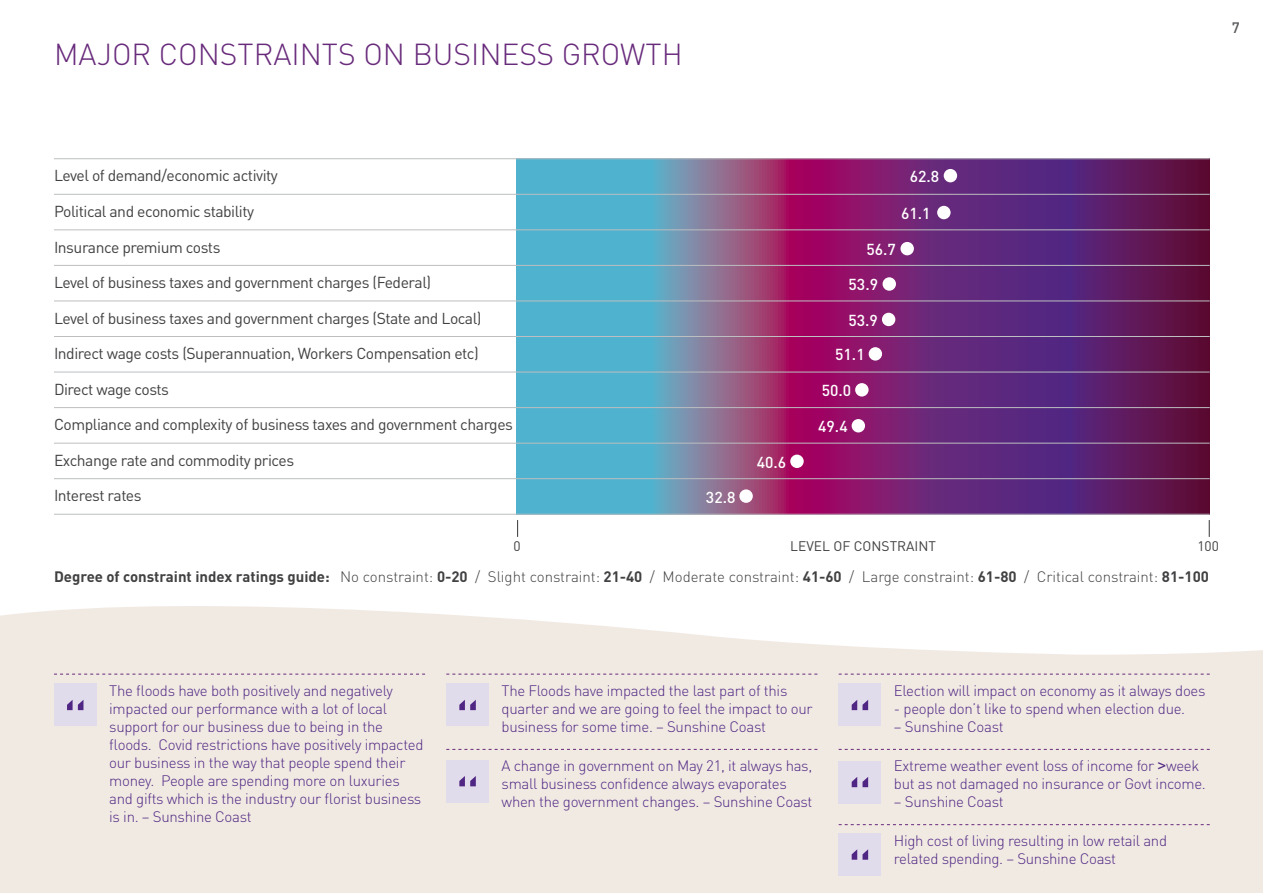
<style>
.page{position:relative;width:1263px;height:893px;background:#fff}
.page>*{position:absolute;margin:0;border:0;box-sizing:border-box;transform-origin:0 0}
.t1{font:300 30px "DIN";color:#682a7b}
.t2{font:15.75px "DIN";letter-spacing:-.03em;color:#414042}
.t3{font:500 15.75px "DIN";color:#fff}
.t4{font:300 15px/18px "DIN";letter-spacing:-.02em;color:#4f2683}
.t5{font:300 15px "DIN";color:#414042}
.t6{font:500 15px "DIN";color:#58595b}
.t7{font:13.8px "DIN";color:#414042}
.s1{font-weight:700}
.s2{font-family:"Arial";font-weight:400}
</style>
<div class="page">
<div style="left:0;top:691px;width:1263px;height:202px;background:#f1eae3"></div>
<svg style="left:0;top:606px;width:1263px;height:98px;fill:#f1eae3"></svg>
<svg style="left:54px;top:674px;width:371px;height:1px"></svg>
<svg style="left:446px;top:674px;width:371px;height:1px"></svg>
<svg style="left:446px;top:749px;width:371px;height:1px"></svg>
<svg style="left:839px;top:674px;width:371px;height:1px"></svg>
<svg style="left:839px;top:749px;width:371px;height:1px"></svg>
<svg style="left:839px;top:824px;width:371px;height:1px"></svg>
<div style="left:54px;top:684px;width:43px;height:42px;background:#e1dcec"></div>
<svg style="left:67px;top:700px;width:16px;height:10px"></svg>
<div style="left:446px;top:684px;width:43px;height:42px;background:#e1dcec"></div>
<svg style="left:459px;top:700px;width:17px;height:10px"></svg>
<div style="left:446px;top:760px;width:43px;height:42px;background:#e1dcec"></div>
<svg style="left:459px;top:776px;width:17px;height:10px"></svg>
<div style="left:839px;top:684px;width:42px;height:42px;background:#e1dcec"></div>
<svg style="left:852px;top:700px;width:16px;height:10px"></svg>
<div style="left:839px;top:761px;width:42px;height:42px;background:#e1dcec"></div>
<svg style="left:852px;top:777px;width:16px;height:10px"></svg>
<div style="left:839px;top:833px;width:42px;height:43px;background:#e1dcec"></div>
<svg style="left:852px;top:849px;width:16px;height:11px"></svg>
<svg style="left:517px;top:159px;width:693px;height:355px;background:#6d4a86"></svg>
<hr style="left:54px;top:158px;width:1156px;height:1px;background:#bcbec0">
<hr style="left:54px;top:194px;width:1156px;height:1px;background:#bcbec0">
<hr style="left:54px;top:229px;width:1156px;height:1px;background:#bcbec0">
<hr style="left:54px;top:265px;width:1156px;height:1px;background:#bcbec0">
<hr style="left:54px;top:301px;width:1156px;height:1px;background:#bcbec0">
<hr style="left:54px;top:336px;width:1156px;height:1px;background:#bcbec0">
<hr style="left:54px;top:372px;width:1156px;height:1px;background:#bcbec0">
<hr style="left:54px;top:407px;width:1156px;height:1px;background:#bcbec0">
<hr style="left:54px;top:443px;width:1156px;height:1px;background:#bcbec0">
<hr style="left:54px;top:478px;width:1156px;height:1px;background:#bcbec0">
<hr style="left:54px;top:514px;width:1156px;height:1px;background:#bcbec0">
<svg style="left:517px;top:520px;width:1px;height:17px"></svg>
<svg style="left:1209px;top:520px;width:1px;height:17px"></svg>
<div style="left:944px;top:169px;width:13px;height:13px;background:#fff;border-radius:50%"></div>
<div style="left:937px;top:206px;width:13px;height:13px;background:#fff;border-radius:50%"></div>
<div style="left:900px;top:242px;width:14px;height:13px;background:#fff;border-radius:50%"></div>
<div style="left:882px;top:277px;width:14px;height:14px;background:#fff;border-radius:50%"></div>
<div style="left:869px;top:347px;width:13px;height:14px;background:#fff;border-radius:50%"></div>
<div style="left:852px;top:419px;width:13px;height:13px;background:#fff;border-radius:50%"></div>
<div style="left:790px;top:455px;width:14px;height:13px;background:#fff;border-radius:50%"></div>
<div style="left:855px;top:383px;width:13px;height:14px;background:#fff;border-radius:50%"></div>
<div style="left:882px;top:313px;width:13px;height:13px;background:#fff;border-radius:50%"></div>
<div style="left:739px;top:489px;width:14px;height:14px;background:#fff;border-radius:50%"></div>
<h1 class="t1" style="left:54px;top:36px;width:630px">MAJOR CONSTRAINTS ON BUSINESS GROWTH</h1>
<p class="t6" style="left:1232px;top:18px;width:9px">7</p>
<p class="t2" style="left:54px;top:166px;width:225px">Level of demand/economic activity</p>
<p class="t2" style="left:54px;top:201px;width:202px">Political and economic stability</p>
<p class="t2" style="left:54px;top:237px;width:168px">Insurance premium costs</p>
<p class="t2" style="left:54px;top:273px;width:379px">Level of business taxes and government charges (Federal)</p>
<p class="t2" style="left:54px;top:308px;width:429px">Level of business taxes and government charges (State and Local)</p>
<p class="t2" style="left:54px;top:344px;width:426px">Indirect wage costs (Superannuation, Workers Compensation etc)</p>
<p class="t2" style="left:54px;top:379px;width:117px">Direct wage costs</p>
<p class="t2" style="left:54px;top:415px;width:460px">Compliance and complexity of business taxes and government charges</p>
<p class="t2" style="left:54px;top:450px;width:242px">Exchange rate and commodity prices</p>
<p class="t2" style="left:54px;top:486px;width:89px">Interest rates</p>
<p class="t3" style="left:706px;top:487px;width:31px">32.8</p>
<p class="t3" style="left:757px;top:452px;width:31px">40.6</p>
<p class="t3" style="left:910px;top:166px;width:31px">62.8</p>
<p class="t3" style="left:901px;top:203px;width:31px">61.1</p>
<p class="t3" style="left:866px;top:239px;width:31px">56.7</p>
<p class="t3" style="left:848px;top:274px;width:31px">53.9</p>
<p class="t3" style="left:848px;top:310px;width:31px">53.9</p>
<p class="t3" style="left:835px;top:345px;width:31px">51.1</p>
<p class="t3" style="left:822px;top:381px;width:31px">50.0</p>
<p class="t3" style="left:818px;top:416px;width:31px">49.4</p>
<p class="t7" style="left:513px;top:538px;width:9px">0</p>
<p class="t7" style="left:790px;top:538px;width:147px">LEVEL OF CONSTRAINT</p>
<p class="t7" style="left:1197px;top:538px;width:23px">100</p>
<p class="t5" style="left:54px;top:567px;width:1156px"><span class="s1">Degree of constraint index ratings guide:</span> No constraint: <span class="s1">0-20</span> / Slight constraint: <span class="s1">21-40</span> / Moderate constraint: <span class="s1">41-60</span> / Large constraint: <span class="s1">61-80</span> / Critical constraint: <span class="s1">81-100</span></p>
<p class="t4" style="left:109px;top:681px;width:316px">The floods have both positively and negatively impacted our performance with a lot of local support for our business due to being in the floods. Covid restrictions have positively impacted our business in the way that people spend their money. People are spending more on luxuries and gifts which is the industry our florist business is in. – Sunshine Coast</p>
<p class="t4" style="left:502px;top:681px;width:313px">The Floods have impacted the last part of this quarter and we are going to feel the impact to our business for some time. – Sunshine Coast</p>
<p class="t4" style="left:502px;top:756px;width:312px">A change in government on May 21, it always has, small business confidence always evaporates when the government changes. – Sunshine Coast</p>
<p class="t4" style="left:894px;top:681px;width:313px">Election will impact on economy as it always does</p>
<p class="t4" style="left:894px;top:699px;width:293px">- people don’t like to spend when election due.</p>
<p class="t4" style="left:894px;top:717px;width:111px">– Sunshine Coast</p>
<p class="t4" style="left:894px;top:756px;width:313px">Extreme weather event loss of income for <span class="s2">&gt;</span>week but as not damaged no insurance or Govt income.</p>
<p class="t4" style="left:894px;top:792px;width:111px">– Sunshine Coast</p>
<p class="t4" style="left:894px;top:832px;width:275px">High cost of living resulting in low retail and related spending. – Sunshine Coast</p>
</div>
